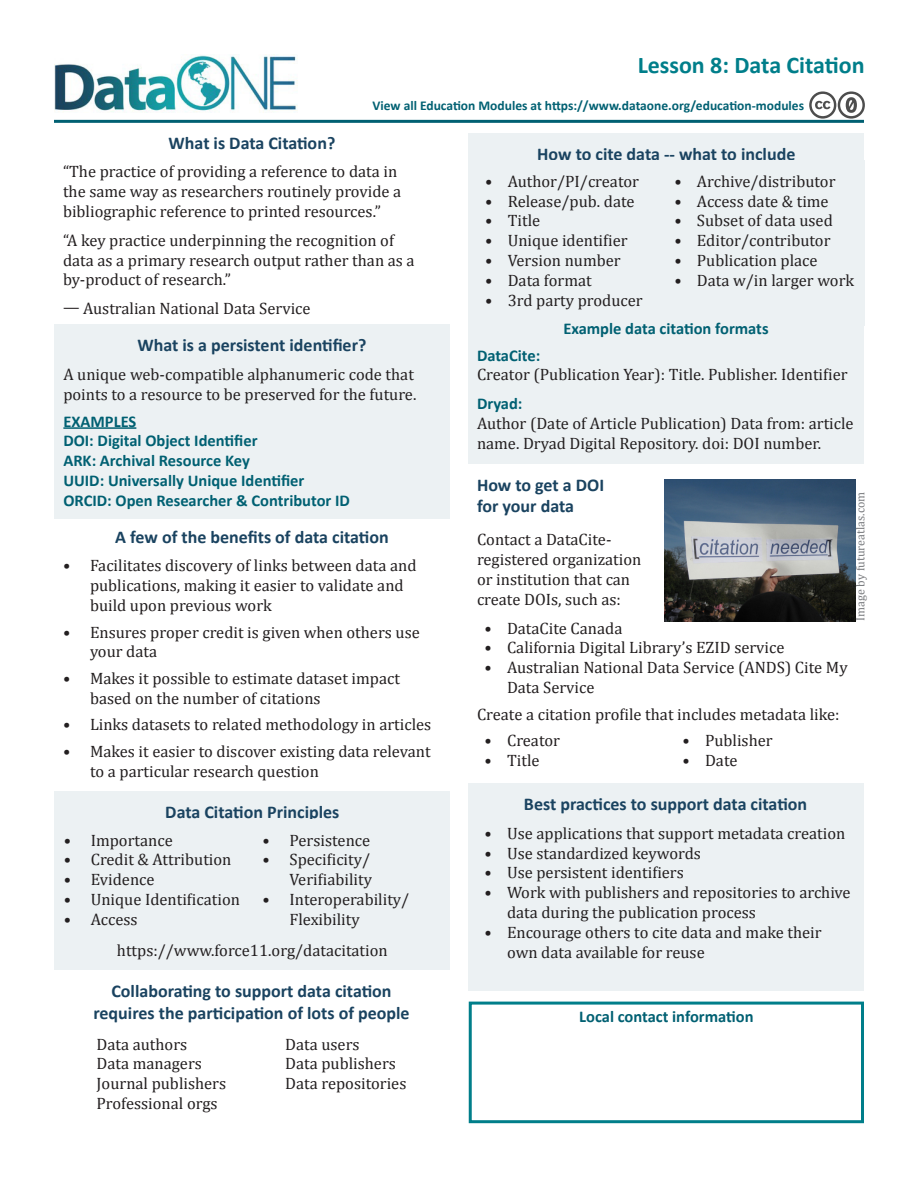
<style>
.page{position:relative;width:918px;height:1188px;background:#fff}
.page>*{position:absolute;margin:0;border:0;box-sizing:border-box;transform-origin:0 0}
.t1{font:700 24px "Calibri";color:#007e8a}
.Heading_2_DataONE{font:700 18px/21px "Calibri";color:#1a4360}
.DataONE_Handouts{font:16.5px/19.8px "Cambria";color:#231f20}
.DataONE_Handouts-2{font:700 16.5px "Calibri";color:#006072}
.Heading_2_DataONE-2{font:700 16.5px "Calibri";color:#006072}
.DataONE_Handouts-3{font:700 13.5px "Calibri";color:#006072}
.DataONE_Handouts-4{font:12px "Cambria";color:#7a7c7f}
</style>
<div class="page">
<div style="left:54px;top:324px;width:396px;height:195px;background:#ecf1f3"></div>
<hr style="left:63px;top:427px;width:73px;height:2px;background:#006072">
<div style="left:469px;top:1002px;width:395px;height:121px;border:3px solid #007e8a"></div>
<img style="left:55px;top:55px;width:242px;height:57px">
<hr style="left:54px;top:120px;width:810px;height:3px;background:#006072">
<div style="left:469px;top:133px;width:395px;height:49px;background:#ecf1f3"></div>
<div style="left:469px;top:160px;width:396px;height:166px;background:#ecf1f3"></div>
<svg style="left:809px;top:91px;width:56px;height:28px"></svg>
<div style="left:468px;top:783px;width:395px;height:208px;background:#ecf1f3"></div>
<div style="left:468px;top:322px;width:396px;height:141px;background:#ecf1f3"></div>
<img style="left:665px;top:479px;width:190px;height:143px">
<div style="left:55px;top:791px;width:395px;height:41px;background:#ecf1f3"></div>
<div style="left:55px;top:819px;width:395px;height:120px;background:#ecf1f3"></div>
<div style="left:55px;top:930px;width:395px;height:40px;background:#ecf1f3"></div>
<p class="t1" style="left:638px;top:49px;width:229px">Lesson 8: Data Citation</p>
<p class="DataONE_Handouts-3" style="left:373px;top:97px;width:433px">View all Education Modules at https://www.dataone.org/education-modules</p>
<p class="Heading_2_DataONE" style="left:169px;top:132px;width:168px">What is Data Citation?</p>
<p class="DataONE_Handouts" style="left:63px;top:162px;width:340px">“The practice of providing a reference to data in the same way as researchers routinely provide a bibliographic reference to printed resources.”</p>
<p class="DataONE_Handouts" style="left:63px;top:230px;width:353px">“A key practice underpinning the recognition of data as a primary research output rather than as a by-product of research.”</p>
<p class="DataONE_Handouts" style="left:63px;top:299px;width:249px">— Australian National Data Service</p>
<p class="Heading_2_DataONE" style="left:138px;top:335px;width:230px">What is a persistent identifier?</p>
<p class="DataONE_Handouts" style="left:63px;top:365px;width:355px">A unique web-compatible alphanumeric code that points to a resource to be preserved for the future.</p>
<p class="DataONE_Handouts-2" style="left:63px;top:411px;width:75px">EXAMPLES</p>
<p class="DataONE_Handouts-2" style="left:63px;top:430px;width:196px">DOI: Digital Object Identifier</p>
<p class="DataONE_Handouts-2" style="left:63px;top:450px;width:188px">ARK: Archival Resource Key</p>
<p class="DataONE_Handouts-2" style="left:63px;top:470px;width:242px">UUID: Universally Unique Identifier</p>
<p class="DataONE_Handouts-2" style="left:63px;top:490px;width:288px">ORCID: Open Researcher &amp; Contributor ID</p>
<p class="Heading_2_DataONE" style="left:115px;top:526px;width:275px">A few of the benefits of data citation</p>
<p class="DataONE_Handouts" style="left:90px;top:556px;width:328px;text-indent:-27px">• Facilitates discovery of links between data and publications, making it easier to validate and build upon previous work</p>
<p class="DataONE_Handouts" style="left:90px;top:622px;width:331px;text-indent:-27px">• Ensures proper credit is given when others use your data</p>
<p class="DataONE_Handouts" style="left:90px;top:668px;width:311px;text-indent:-27px">• Makes it possible to estimate dataset impact based on the number of citations</p>
<p class="DataONE_Handouts" style="left:63px;top:715px;width:370px">• Links datasets to related methodology in articles</p>
<p class="DataONE_Handouts" style="left:90px;top:741px;width:342px;text-indent:-27px">• Makes it easier to discover existing data relevant to a particular research question</p>
<p class="Heading_2_DataONE" style="left:165px;top:802px;width:176px">Data Citation Principles</p>
<p class="DataONE_Handouts" style="left:64px;top:830px;width:111px">• Importance</p>
<p class="DataONE_Handouts" style="left:64px;top:850px;width:169px">• Credit &amp; Attribution</p>
<p class="DataONE_Handouts" style="left:64px;top:870px;width:92px">• Evidence</p>
<p class="DataONE_Handouts" style="left:64px;top:890px;width:178px">• Unique Identification</p>
<p class="DataONE_Handouts" style="left:64px;top:909px;width:75px">• Access</p>
<p class="DataONE_Handouts" style="left:262px;top:830px;width:109px">• Persistence</p>
<p class="DataONE_Handouts" style="left:262px;top:850px;width:111px;text-align:right">• Specificity/<br>Verifiability</p>
<p class="DataONE_Handouts" style="left:290px;top:890px;width:121px;text-indent:-27px">• Interoperability/<br>Flexibility</p>
<p class="DataONE_Handouts" style="left:117px;top:941px;width:272px">https://www.force11.org/datacitation</p>
<p class="Heading_2_DataONE" style="left:93px;top:981px;width:318px;line-height:21.6px;text-align:center">Collaborating to support data citation requires the participation of lots of people</p>
<p class="DataONE_Handouts" style="left:97px;top:1034px;width:92px">Data authors</p>
<p class="DataONE_Handouts" style="left:97px;top:1054px;width:107px">Data managers</p>
<p class="DataONE_Handouts" style="left:97px;top:1074px;width:131px">Journal publishers</p>
<p class="DataONE_Handouts" style="left:97px;top:1093px;width:123px">Professional orgs</p>
<p class="DataONE_Handouts" style="left:285px;top:1034px;width:76px">Data users</p>
<p class="DataONE_Handouts" style="left:285px;top:1054px;width:112px">Data publishers</p>
<p class="DataONE_Handouts" style="left:285px;top:1074px;width:123px">Data repositories</p>
<p class="Heading_2_DataONE" style="left:537px;top:143px;width:260px">How to cite data -- what to include</p>
<p class="DataONE_Handouts" style="left:485px;top:171px;width:155px">• Author/PI/creator</p>
<p class="DataONE_Handouts" style="left:485px;top:191px;width:151px">• Release/pub. date</p>
<p class="DataONE_Handouts" style="left:485px;top:211px;width:56px">• Title</p>
<p class="DataONE_Handouts" style="left:485px;top:231px;width:144px">• Unique identifier</p>
<p class="DataONE_Handouts" style="left:485px;top:250px;width:137px">• Version number</p>
<p class="DataONE_Handouts" style="left:485px;top:270px;width:108px">• Data format</p>
<p class="DataONE_Handouts" style="left:485px;top:290px;width:159px">• 3rd party producer</p>
<p class="DataONE_Handouts" style="left:674px;top:171px;width:163px">• Archive/distributor</p>
<p class="DataONE_Handouts" style="left:674px;top:191px;width:156px">• Access date &amp; time</p>
<p class="DataONE_Handouts" style="left:674px;top:211px;width:160px">• Subset of data used</p>
<p class="DataONE_Handouts" style="left:674px;top:231px;width:158px">• Editor/contributor</p>
<p class="DataONE_Handouts" style="left:674px;top:250px;width:145px">• Publication place</p>
<p class="DataONE_Handouts" style="left:674px;top:270px;width:181px">• Data w/in larger work</p>
<p class="Heading_2_DataONE-2" style="left:563px;top:318px;width:207px">Example data citation formats</p>
<p class="DataONE_Handouts-2" style="left:477px;top:345px;width:65px">DataCite:</p>
<p class="DataONE_Handouts" style="left:477px;top:365px;width:372px">Creator (Publication Year): Title. Publisher. Identifier</p>
<p class="DataONE_Handouts-2" style="left:477px;top:393px;width:47px">Dryad:</p>
<p class="DataONE_Handouts" style="left:477px;top:413px;width:378px">Author (Date of Article Publication) Data from: article name. Dryad Digital Repository. doi: DOI number.</p>
<p class="Heading_2_DataONE" style="left:477px;top:475px;width:129px">How to get a DOI for your data</p>
<p class="DataONE_Handouts" style="left:477px;top:530px;width:166px">Contact a DataCite&shy;registered organization or institution that can create DOIs, such as:</p>
<p class="DataONE_Handouts" style="left:485px;top:618px;width:139px">• DataCite Canada</p>
<p class="DataONE_Handouts" style="left:485px;top:638px;width:302px">• California Digital Library’s EZID service</p>
<p class="DataONE_Handouts" style="left:507px;top:658px;width:342px;text-indent:-22px">• Australian National Data Service (ANDS) Cite My<br>Data Service</p>
<p class="DataONE_Handouts" style="left:477px;top:704px;width:364px">Create a citation profile that includes metadata like:</p>
<p class="DataONE_Handouts" style="left:485px;top:731px;width:77px">• Creator</p>
<p class="DataONE_Handouts" style="left:485px;top:751px;width:56px">• Title</p>
<p class="DataONE_Handouts-4" style="left:853px;top:621px;width:131px;rotate:-90deg">Image by futureatlas.com</p>
<p class="DataONE_Handouts" style="left:683px;top:731px;width:92px">• Publisher</p>
<p class="DataONE_Handouts" style="left:683px;top:751px;width:56px">• Date</p>
<p class="Heading_2_DataONE" style="left:524px;top:794px;width:285px">Best practices to support data citation</p>
<p class="DataONE_Handouts" style="left:485px;top:823px;width:362px">• Use applications that support metadata creation</p>
<p class="DataONE_Handouts" style="left:485px;top:843px;width:218px">• Use standardized keywords</p>
<p class="DataONE_Handouts" style="left:485px;top:863px;width:201px">• Use persistent identifiers</p>
<p class="DataONE_Handouts" style="left:507px;top:883px;width:345px;text-indent:-22px">• Work with publishers and repositories to archive data during the publication process</p>
<p class="DataONE_Handouts" style="left:507px;top:922px;width:316px;text-indent:-22px">• Encourage others to cite data and make their own data available for reuse</p>
<p class="DataONE_Handouts-2" style="left:579px;top:1006px;width:176px">Local contact information</p>
</div>
